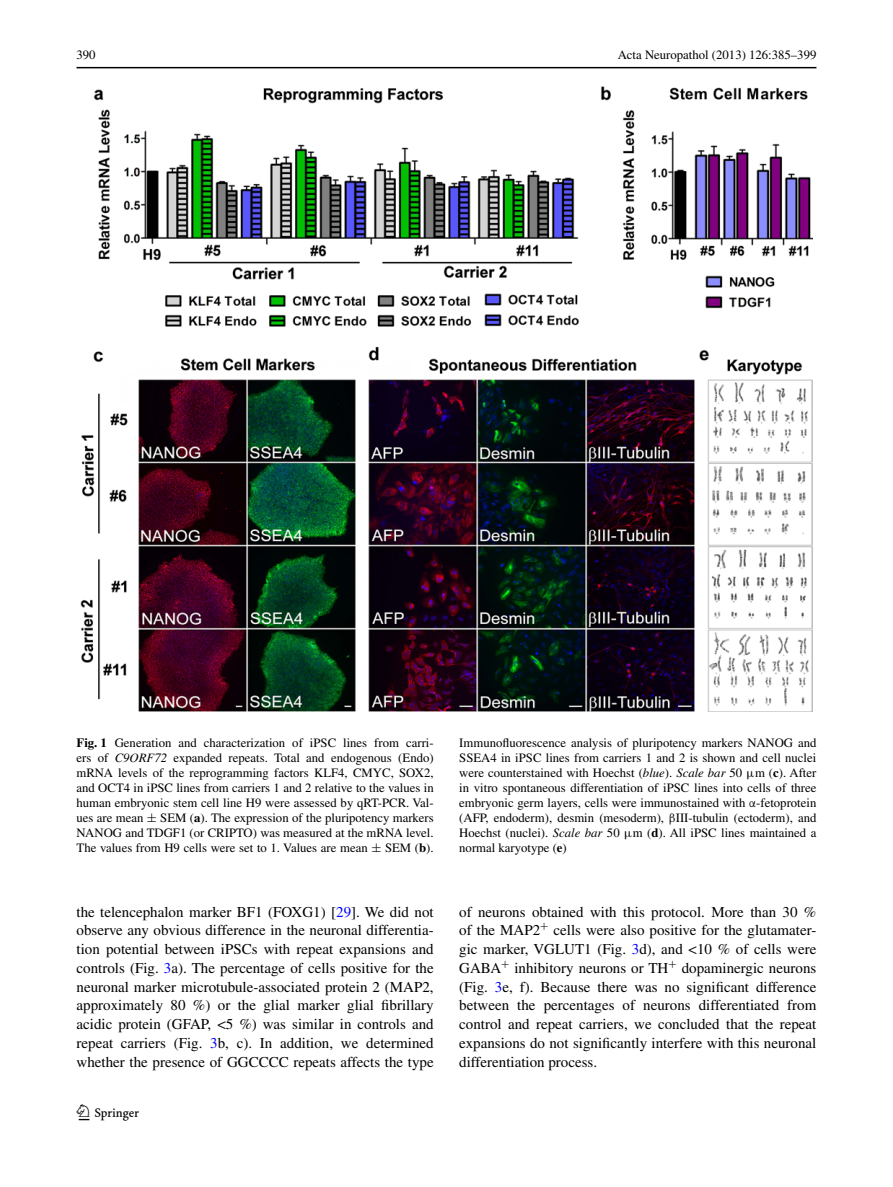
<style>
.page{position:relative;width:893px;height:1187px;background:#fff}
.page>*{position:absolute;margin:0;border:0;box-sizing:border-box;transform-origin:0 0}
.t1{font:22.5px "Springnew";color:#000}
.Para{font:15px/18.8px "Times";color:#000;text-align:justify}
.fig_p{font:12.75px/15px "Times";color:#000;text-align:justify}
.s1{font-weight:700}
.s2{font-style:italic}
.s3{font-family:"MTSY"}
.s4{font-family:"MTGU"}
.s5{color:#00f}
</style>
<div class="page">
<hr style="left:77px;top:67px;width:739px;height:1px;background:#000">
<img style="left:81px;top:87px;width:731px;height:624px">
<p class="fig_p" style="left:77px;top:48px;width:21px">390</p>
<p class="fig_p" style="left:618px;top:48px;width:200px">Acta Neuropathol (2013) 126:385–399</p>
<p class="fig_p" style="left:77px;top:735px;width:359px"><span class="s1">Fig. 1</span> Generation and characterization of iPSC lines from carri&shy;ers of <span class="s2">C9ORF72</span> expanded repeats. Total and endogenous (Endo) mRNA levels of the reprogramming factors KLF4, CMYC, SOX2, and OCT4 in iPSC lines from carriers 1 and 2 relative to the values in human embryonic stem cell line H9 were assessed by qRT-PCR. Val&shy;ues are mean <span class="s3">±</span> SEM (<span class="s1">a</span>). The expression of the pluripotency markers NANOG and TDGF1 (or CRIPTO) was measured at the mRNA level.<br>The values from H9 cells were set to 1. Values are mean <span class="s3">±</span> SEM (<span class="s1">b</span>).</p>
<p class="fig_p" style="left:459px;top:735px;width:359px">Immunofluorescence analysis of pluripotency markers NANOG and SSEA4 in iPSC lines from carriers 1 and 2 is shown and cell nuclei were counterstained with Hoechst (<span class="s2">blue</span>). <span class="s2">Scale bar</span> 50 <span class="s4">μ</span>m (<span class="s1">c</span>). After in vitro spontaneous differentiation of iPSC lines into cells of three embryonic germ layers, cells were immunostained with <span class="s4">α</span>-fetoprotein (AFP, endoderm), desmin (mesoderm), <span class="s4">β</span>III-tubulin (ectoderm), and Hoechst (nuclei). <span class="s2">Scale bar</span> 50 <span class="s4">μ</span>m (<span class="s1">d</span>). All iPSC lines maintained a normal karyotype (<span class="s1">e</span>)</p>
<p class="Para" style="left:77px;top:902px;width:359px">the telencephalon marker BF1 (FOXG1) [<span class="s5">29</span>]. We did not observe any obvious difference in the neuronal differentia&shy;tion potential between iPSCs with repeat expansions and controls (Fig. <span class="s5">3</span>a). The percentage of cells positive for the neuronal marker microtubule-associated protein 2 (MAP2, approximately 80 %) or the glial marker glial fibrillary acidic protein (GFAP, &lt;5 %) was similar in controls and repeat carriers (Fig. <span class="s5">3</span>b, c). In addition, we determined whether the presence of GGCCCC repeats affects the type</p>
<p class="Para" style="left:459px;top:902px;width:359px">of neurons obtained with this protocol. More than 30 % of the MAP2<sup>+</sup> cells were also positive for the glutamater&shy;gic marker, VGLUT1 (Fig. <span class="s5">3</span>d), and &lt;10 % of cells were GABA<sup>+</sup> inhibitory neurons or TH<sup>+</sup> dopaminergic neurons (Fig. <span class="s5">3</span>e, f). Because there was no significant difference between the percentages of neurons differentiated from control and repeat carriers, we concluded that the repeat expansions do not significantly interfere with this neuronal differentiation process.</p>
<h1 class="t1" style="left:79px;top:1104px;width:62px">1 3</h1>
</div>
